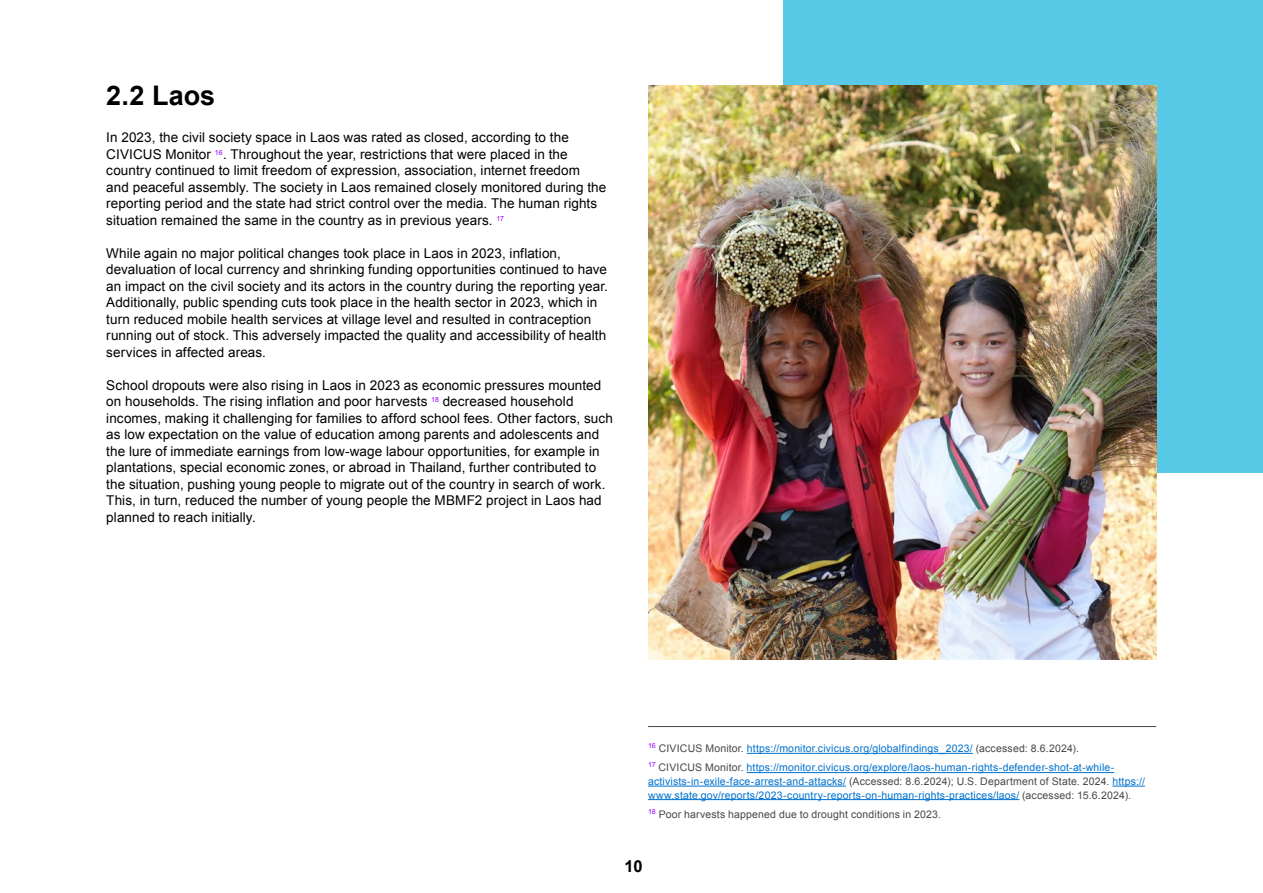
<style>
.page{position:relative;width:1263px;height:893px;background:#fff}
.page>*{position:absolute;margin:0;border:0;box-sizing:border-box;transform-origin:0 0}
._2_Alaotsikko{font:700 27px "Arial";color:#000}
.t1{font:700 16.5px "Arial";color:#000}
.Leipä{font:13.5px/16.5px "Arial";letter-spacing:.005em;color:#000}
.viite{font:10.5px/13.5px "Arial";letter-spacing:.015em;color:#0072ce}
.viite_viivalla{font:10.5px "Arial";letter-spacing:.02em;color:#0072ce}
.viite-2{font:10.5px "Arial";letter-spacing:.015em;color:#484848}
.s1{color:#484848}
</style>
<div class="page">
<div style="left:783px;top:0;width:480px;height:472px;background:#58cae7"></div>
<img style="left:649px;top:85px;width:507px;height:574px">
<hr style="left:648px;top:726px;width:508px;height:1px;background:#484848">
<hr style="left:747px;top:753px;width:226px;height:1px;background:#0072ce">
<hr style="left:747px;top:772px;width:367px;height:1px;background:#0072ce">
<hr style="left:648px;top:786px;width:198px;height:1px;background:#0072ce">
<hr style="left:1112px;top:786px;width:33px;height:1px;background:#0072ce">
<hr style="left:648px;top:799px;width:371px;height:1px;background:#0072ce">
<h2 class="_2_Alaotsikko" style="left:106px;top:77px;width:110px">2.2 Laos</h2>
<p class="Leipä" style="left:106px;top:130px;width:502px">In 2023, the civil society space in Laos was rated as closed, according to the CIVICUS Monitor <sup>16</sup>. Throughout the year, restrictions that were placed in the country continued to limit freedom of expression, association, internet freedom<br>and peaceful assembly. The society in Laos remained closely monitored during the reporting period and the state had strict control over the media. The human rights situation remained the same in the country as in previous years. <sup>17</sup></p>
<p class="Leipä" style="left:106px;top:245px;width:503px">While again no major political changes took place in Laos in 2023, inflation, devaluation of local currency and shrinking funding opportunities continued to have an impact on the civil society and its actors in the country during the reporting year.<br>Additionally, public spending cuts took place in the health sector in 2023, which in turn reduced mobile health services at village level and resulted in contraception running out of stock. This adversely impacted the quality and accessibility of health services in affected areas.</p>
<p class="Leipä" style="left:106px;top:377px;width:508px">School dropouts were also rising in Laos in 2023 as economic pressures mounted on households. The rising inflation and poor harvests <sup>18</sup> decreased household incomes, making it challenging for families to afford school fees. Other factors, such as low expectation on the value of education among parents and adolescents and the lure of immediate earnings from low-wage labour opportunities, for example in plantations, special economic zones, or abroad in Thailand, further contributed to the situation, pushing young people to migrate out of the country in search of work.<br>This, in turn, reduced the number of young people the MBMF2 project in Laos had planned to reach initially.</p>
<p class="viite_viivalla" style="left:648px;top:742px;width:432px"><sup>16</sup> <span class="s1">CIVICUS Monitor.</span> https://monitor.civicus.org/globalfindings_2023/ <span class="s1">(accessed: 8.6.2024).</span></p>
<p class="viite" style="left:648px;top:761px;width:468px"><sup>17</sup> <span class="s1">CIVICUS Monitor.</span> https://monitor.civicus.org/explore/laos-human-rights-defender-shot-at-while-</p>
<p class="viite" style="left:648px;top:775px;width:498px">activists-in-exile-face-arrest-and-attacks/ <span class="s1">(Accessed: 8.6.2024); U.S. Department of State. 2024.</span> https:// www.state.gov/reports/2023-country-reports-on-human-rights-practices/laos/ <span class="s1">(accessed: 15.6.2024).</span></p>
<p class="viite-2" style="left:648px;top:807px;width:295px"><sup>18</sup> Poor harvests happened due to drought conditions in 2023.</p>
<p class="t1" style="left:624px;top:855px;width:20px">10</p>
</div>
